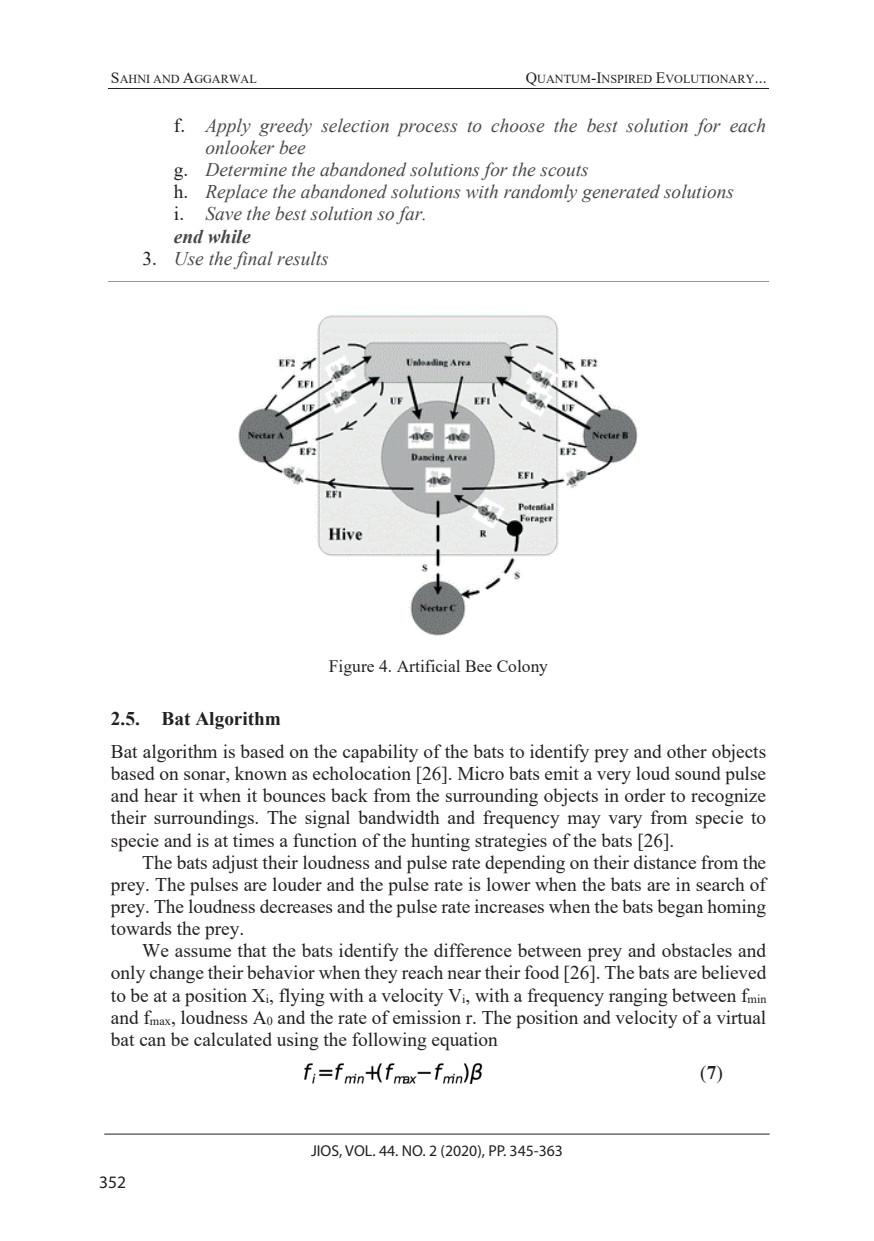
<style>
.page{position:relative;width:874px;height:1241px;background:#fff}
.page>*{position:absolute;margin:0;border:0;box-sizing:border-box;transform-origin:0 0}
.t1{font:19.25px/22.2px "Times New Roman";color:#231f20;text-align:justify}
.t2{font:italic 19.25px "Times New Roman";color:#474849}
.t3{font:700 19.25px "Times New Roman";color:#231f20}
.t4{font:italic 700 19.25px "Times New Roman";color:#474849}
.t5{font:19.25px "Times";color:#231f20}
.t6{font:17.5px "Times New Roman";color:#231f20}
.t7{font:17.5px "Myriad Pro";color:#231f20}
.t8{font:15.75px "Myriad Pro";color:#231f20}
.t9{font:12.25px "Times New Roman";color:#231f20}
.s1{font-size:15.75px}
.s2{font-style:normal;color:#231f20}
.s3{font-weight:700}
</style>
<div class="page">
<hr style="left:104px;top:1133px;width:665px;height:1px;background:#231f20">
<hr style="left:108px;top:88px;width:660px;height:1px;background:#231f20">
<hr style="left:108px;top:281px;width:660px;height:1px;background:#939598">
<img style="left:238px;top:315px;width:400px;height:321px">
<img style="left:304px;top:1063px;width:179px;height:21px">
<p class="t9" style="left:111px;top:70px;width:147px"><span class="s1">S</span>AHNI AND <span class="s1">A</span>GGARWAL</p>
<p class="t9" style="left:525px;top:70px;width:242px"><span class="s1">Q</span>UANTUM<span class="s1">-I</span>NSPIRED <span class="s1">E</span>VOLUTIONARY<span class="s1">...</span></p>
<p class="t2" style="left:174px;top:112px;width:593px"><span class="s2">f.</span> Apply greedy selection process to choose the best solution for each</p>
<p class="t2" style="left:205px;top:134px;width:102px">onlooker bee</p>
<p class="t2" style="left:174px;top:156px;width:416px"><span class="s2">g.</span> Determine the abandoned solutions for the scouts</p>
<p class="t2" style="left:174px;top:179px;width:561px"><span class="s2">h.</span> Replace the abandoned solutions with randomly generated solutions</p>
<p class="t2" style="left:174px;top:201px;width:254px"><span class="s2">i.</span> Save the best solution so far.</p>
<p class="t4" style="left:174px;top:223px;width:78px">end while</p>
<p class="t2" style="left:142px;top:245px;width:188px"><span class="s2">3.</span> Use the final results</p>
<p class="t6" style="left:329px;top:654px;width:220px">Figure 4. Artificial Bee Colony</p>
<p class="t3" style="left:111px;top:705px;width:171px">2.5. Bat Algorithm</p>
<p class="t1" style="left:111px;top:739px;width:656px">Bat algorithm is based on the capability of the bats to identify prey and other objects based on sonar, known as echolocation [26]. Micro bats emit a very loud sound pulse and hear it when it bounces back from the surrounding objects in order to recognize their surroundings. The signal bandwidth and frequency may vary from specie to specie and is at times a function of the hunting strategies of the bats [26].</p>
<p class="t1" style="left:111px;top:850px;width:656px;text-indent:31px">The bats adjust their loudness and pulse rate depending on their distance from the prey. The pulses are louder and the pulse rate is lower when the bats are in search of prey. The loudness decreases and the pulse rate increases when the bats began homing towards the prey.</p>
<p class="t1" style="left:111px;top:939px;width:656px;text-indent:31px">We assume that the bats identify the difference between prey and obstacles and only change their behavior when they reach near their food [26]. The bats are believed to be at a position X<sub>i</sub>, flying with a velocity V<sub>i</sub>, with a frequency ranging between f<sub>min </sub>and f<sub>max</sub>, loudness A<sub>0</sub> and the rate of emission r. The position and velocity of a virtual bat can be calculated using the following equation</p>
<p class="t5" style="left:700px;top:1058px;width:24px">(<span class="s3">7</span>)</p>
<p class="t7" style="left:99px;top:1171px;width:28px">352</p>
<p class="t8" style="left:311px;top:1141px;width:253px">JIOS, VOL. 44. NO. 2 (2020), PP. 345-363</p>
</div>
